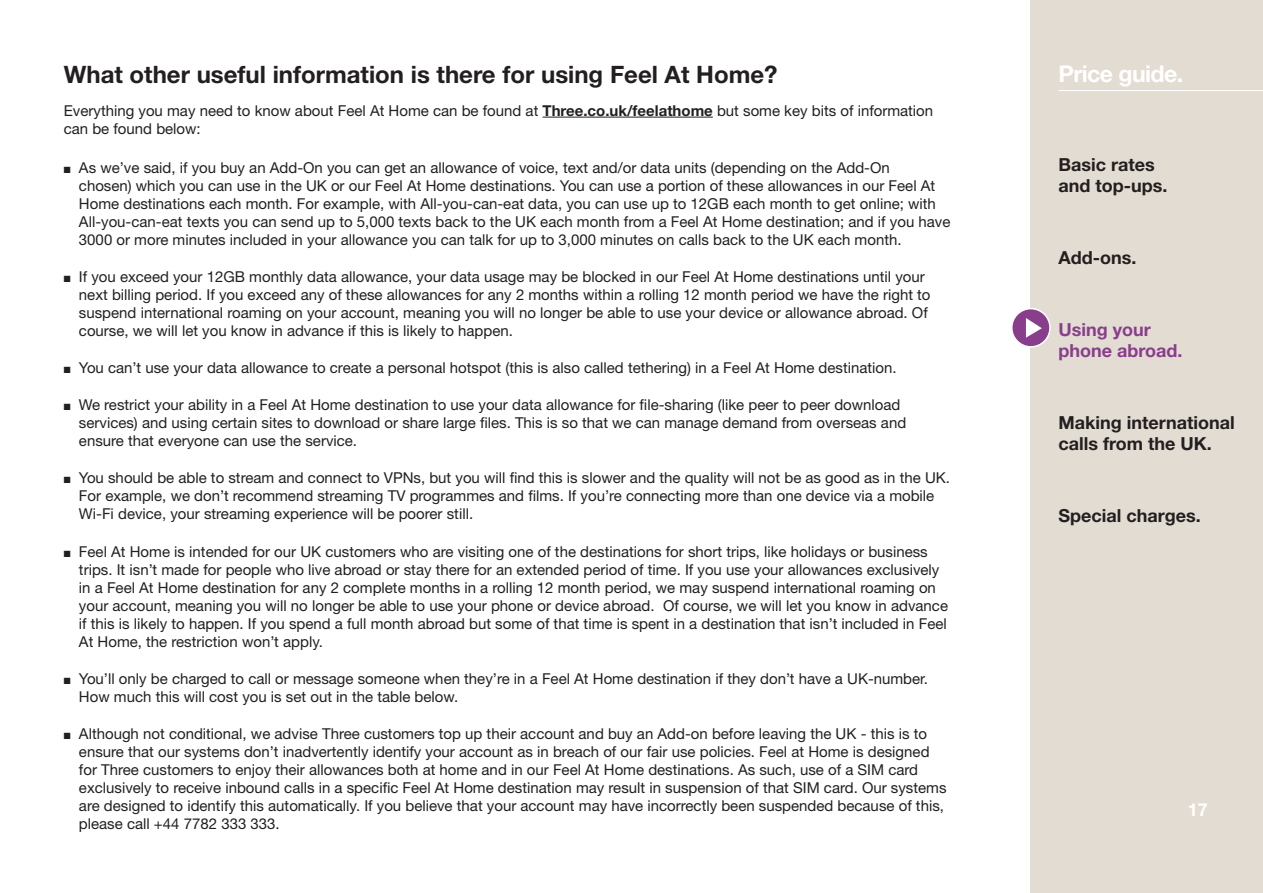
<style>
.page{position:relative;width:1263px;height:893px;background:#fff}
.page>*{position:absolute;margin:0;border:0;box-sizing:border-box;transform-origin:0 0}
.t1{font:700 24px "Helvetica Neue";color:#231f20}
.t2{font:700 23.1px "Helvetica Neue";letter-spacing:-.025em;color:#fff}
.t3{font:700 18px/21px "Helvetica Neue";color:#231f20}
.t4{font:700 18px/21px "Helvetica Neue";color:#893e8c}
.t5{font:700 18px "Helvetica Neue";color:#fff}
.t6{font:15px/18px "Helvetica Neue";color:#231f20}
.s1{font-weight:700}
</style>
<div class="page">
<div style="left:1031px;top:0;width:232px;height:893px;background:#e3dcd2"></div>
<hr style="left:1058px;top:90px;width:205px;height:1px;background:#fff">
<div style="left:1012px;top:309px;width:38px;height:38px;background:#893e8c;border-radius:50%"></div>
<div style="left:1011px;top:308px;width:40px;height:40px;border:2px solid #fff;border-radius:50%"></div>
<svg style="left:1026px;top:318px;width:16px;height:20px"></svg>
<hr style="left:543px;top:117px;width:170px;height:1px;background:#231f20">
<h1 class="t1" style="left:64px;top:59px;width:715px">What other useful information is there for using Feel At Home?</h1>
<p class="t6" style="left:64px;top:101px;width:871px">Everything you may need to know about Feel At Home can be found at <span class="s1">Three.co.uk/feelathome</span> but some key bits of information can be found below:</p>
<p class="t6" style="left:79px;top:158px;width:873px;text-indent:-15px">■ As we’ve said, if you buy an Add-On you can get an allowance of voice, text and/or data units (depending on the Add-On<br>chosen) which you can use in the UK or our Feel At Home destinations. You can use a portion of these allowances in our Feel At Home destinations each month. For example, with All-you-can-eat data, you can use up to 12GB each month to get online; with All‑you‑can‑eat texts you can send up to 5,000 texts back to the UK each month from a Feel At Home destination; and if you have 3000 or more minutes included in your allowance you can talk for up to 3,000 minutes on calls back to the UK each month.</p>
<p class="t6" style="left:79px;top:267px;width:853px;text-indent:-15px">■ If you exceed your 12GB monthly data allowance, your data usage may be blocked in our Feel At Home destinations until your next billing period. If you exceed any of these allowances for any 2 months within a rolling 12 month period we have the right to suspend international roaming on your account, meaning you will no longer be able to use your device or allowance abroad. Of course, we will let you know in advance if this is likely to happen.</p>
<p class="t6" style="left:64px;top:359px;width:834px">■ You can’t use your data allowance to create a personal hotspot (this is also called tethering) in a Feel At Home destination.</p>
<p class="t6" style="left:79px;top:396px;width:829px;text-indent:-15px">■ We restrict your ability in a Feel At Home destination to use your data allowance for file-sharing (like peer to peer download services) and using certain sites to download or share large files. This is so that we can manage demand from overseas and ensure that everyone can use the service.</p>
<p class="t6" style="left:79px;top:469px;width:872px;text-indent:-15px">■ You should be able to stream and connect to VPNs, but you will find this is slower and the quality will not be as good as in the UK.<br>For example, we don’t recommend streaming TV programmes and films. If you’re connecting more than one device via a mobile<br>Wi-Fi device, your streaming experience will be poorer still.</p>
<p class="t6" style="left:79px;top:542px;width:871px;text-indent:-15px">■ Feel At Home is intended for our UK customers who are visiting one of the destinations for short trips, like holidays or business trips. It isn’t made for people who live abroad or stay there for an extended period of time. If you use your allowances exclusively in a Feel At Home destination for any 2 complete months in a rolling 12 month period, we may suspend international roaming on your account, meaning you will no longer be able to use your phone or device abroad. Of course, we will let you know in advance if this is likely to happen. If you spend a full month abroad but some of that time is spent in a destination that isn’t included in Feel At Home, the restriction won’t apply.</p>
<p class="t6" style="left:79px;top:669px;width:850px;text-indent:-15px">■ You’ll only be charged to call or message someone when they’re in a Feel At Home destination if they don’t have a UK-number.<br>How much this will cost you is set out in the table below.</p>
<p class="t6" style="left:79px;top:724px;width:869px;text-indent:-15px">■ Although not conditional, we advise Three customers top up their account and buy an Add-on before leaving the UK - this is to ensure that our systems don’t inadvertently identify your account as in breach of our fair use policies. Feel at Home is designed for Three customers to enjoy their allowances both at home and in our Feel At Home destinations. As such, use of a SIM card exclusively to receive inbound calls in a specific Feel At Home destination may result in suspension of that SIM card. Our systems are designed to identify this automatically. If you believe that your account may have incorrectly been suspended because of this, please call +44 7782 333 333.</p>
<h2 class="t2" style="left:1058px;top:59px;width:126px">Price guide.</h2>
<p class="t3" style="left:1058px;top:153px;width:111px">Basic rates and top-ups.</p>
<p class="t3" style="left:1058px;top:246px;width:79px">Add-ons.</p>
<p class="t4" style="left:1058px;top:319px;width:126px">Using your phone abroad.</p>
<p class="t3" style="left:1058px;top:412px;width:178px">Making international calls from the UK.</p>
<p class="t3" style="left:1058px;top:505px;width:144px">Special charges.</p>
<p class="t5" style="left:1188px;top:799px;width:22px">17</p>
</div>
